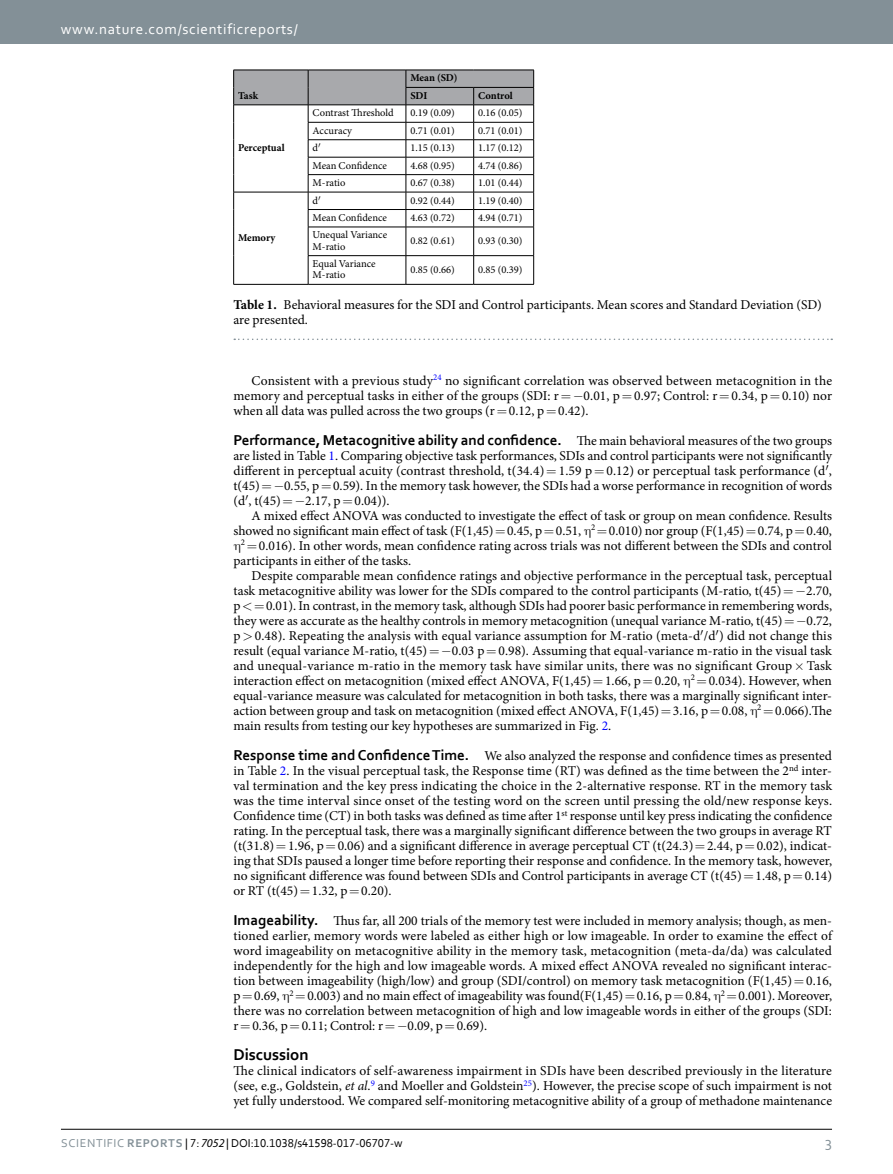
<style>
.page{position:relative;width:893px;height:1174px;background:#fff}
.page>*{position:absolute;margin:0;border:0;box-sizing:border-box;transform-origin:0 0}
.t1{font:16.5px "Corbel Bold 2";color:#000}
.t2{font:700 15px "Corbel";letter-spacing:-.005em;color:#000}
.t3{font:15px "Corbel 2";letter-spacing:.045em;color:#fff}
.t4{font:15px "Corbel 2";color:#839097}
.t5{font:13.5px/15px "Minion Pro";color:#000;text-align:justify}
.t6{font:12px "Corbel";color:#000}
.t7{font:10.5px/11.2px "Minion Pro";color:#000}
.t8{font:700 10.5px/17.4px "Minion Pro";letter-spacing:-.005em;color:#000}
.s1{font-weight:700}
.s2{font-family:"Minion Pro";font-weight:400;font-size:13.5px}
.s3{color:#00f}
.s4{font-family:"Corbel";font-weight:700;font-size:15px}
.s5{font-style:italic}
.s6{font-family:"Corbel 2";color:#839097}
.s7{font-family:"Corbel Bold 2";color:#839097}
.s8{font-family:"Myriad Pro";font-style:italic}
</style>
<div class="page">
<div style="left:0;top:0;width:893px;height:43px;background:#839097"></div>
<hr style="left:61px;top:1129px;width:771px;height:1px;background:#000">
<svg style="left:234px;top:338px;width:598px;height:2px"></svg>
<hr style="left:233px;top:284px;width:75px;height:1px;background:#000">
<hr style="left:308px;top:284px;width:98px;height:1px;background:#000">
<hr style="left:406px;top:284px;width:68px;height:1px;background:#000">
<hr style="left:474px;top:284px;width:60px;height:1px;background:#000">
<svg style="left:233px;top:70px;width:301px;height:214px"></svg>
<p class="t3" style="left:61px;top:19px;width:238px">www.nature.com/scientificreports/</p>
<p class="t8" style="left:238px;top:87px;width:22px">Task</p>
<p class="t8" style="left:238px;top:139px;width:48px">Perceptual</p>
<p class="t8" style="left:410px;top:69px;width:49px">Mean (SD)<br>SDI</p>
<p class="t8" style="left:478px;top:87px;width:36px">Control</p>
<p class="t7" style="left:313px;top:107px;width:83px">Contrast Threshold</p>
<p class="t7" style="left:410px;top:107px;width:46px">0.19 (0.09)</p>
<p class="t7" style="left:478px;top:107px;width:46px">0.16 (0.05)</p>
<p class="t7" style="left:313px;top:125px;width:41px">Accuracy</p>
<p class="t7" style="left:410px;top:125px;width:46px">0.71 (0.01)</p>
<p class="t7" style="left:478px;top:125px;width:46px">0.71 (0.01)</p>
<p class="t7" style="left:313px;top:142px;width:7px">d</p>
<p class="t7" style="left:410px;top:142px;width:46px">1.15 (0.13)</p>
<p class="t7" style="left:478px;top:142px;width:46px">1.17 (0.12)</p>
<p class="t7" style="left:313px;top:160px;width:76px">Mean Confidence</p>
<p class="t7" style="left:410px;top:160px;width:46px">4.68 (0.95)</p>
<p class="t7" style="left:478px;top:160px;width:46px">4.74 (0.86)</p>
<p class="t7" style="left:313px;top:177px;width:34px">M-ratio</p>
<p class="t7" style="left:410px;top:177px;width:46px">0.67 (0.38)</p>
<p class="t7" style="left:478px;top:177px;width:46px">1.01 (0.44)</p>
<p class="t7" style="left:313px;top:195px;width:7px">d</p>
<p class="t7" style="left:410px;top:195px;width:46px">0.92 (0.44)</p>
<p class="t7" style="left:478px;top:195px;width:46px">1.19 (0.40)</p>
<p class="t7" style="left:313px;top:212px;width:76px">Mean Confidence</p>
<p class="t7" style="left:410px;top:212px;width:46px">4.63 (0.72)</p>
<p class="t7" style="left:478px;top:212px;width:46px">4.94 (0.71)</p>
<p class="t7" style="left:313px;top:229px;width:76px">Unequal Variance<br>M-ratio</p>
<p class="t7" style="left:410px;top:235px;width:46px">0.82 (0.61)</p>
<p class="t7" style="left:478px;top:235px;width:46px">0.93 (0.30)</p>
<p class="t7" style="left:313px;top:258px;width:65px">Equal Variance<br>M-ratio</p>
<p class="t7" style="left:410px;top:264px;width:46px">0.85 (0.66)</p>
<p class="t7" style="left:478px;top:264px;width:46px">0.85 (0.39)</p>
<p class="t5" style="left:233px;top:297px;width:590px"><span class="s1">Table 1.</span> Behavioral measures for the SDI and Control participants. Mean scores and Standard Deviation (SD) are presented.</p>
<p class="t8" style="left:238px;top:229px;width:39px">Memory</p>
<p class="t5" style="left:233px;top:373px;width:600px;text-indent:18px">Consistent with a previous study<sup>24</sup> no significant correlation was observed between metacognition in the memory and perceptual tasks in either of the groups (SDI: r −0.01, p 0.97; Control: r 0.34, p 0.10) nor when all data was pulled across the two groups (r 0.12, p 0.42).</p>
<p class="t2" style="left:233px;top:431px;width:600px">Performance, Metacognitive ability and confidence. <span class="s2">The main behavioral measures of the two groups</span></p>
<p class="t5" style="left:233px;top:448px;width:600px">are listed in Table <span class="s3">1</span>. Comparing objective task performances, SDIs and control participants were not significantly different in perceptual acuity (contrast threshold, t(34.4) 1.59 p 0.12) or perceptual task performance (d , t(45) −0.55, p 0.59). In the memory task however, the SDIs had a worse performance in recognition of words (d , t(45) −2.17, p 0.04)).</p>
<p class="t5" style="left:251px;top:508px;width:582px">A mixed effect ANOVA was conducted to investigate the effect of task or group on mean confidence. Results</p>
<p class="t5" style="left:233px;top:523px;width:600px">showed no significant main effect of task (F(1,45) 0.45, p 0.51, <sup>2</sup> 0.010) nor group (F(1,45) 0.74, p 0.40,</p>
<p class="t5" style="left:241px;top:538px;width:593px"><sup>2</sup> 0.016). In other words, mean confidence rating across trials was not different between the SDIs and control</p>
<p class="t5" style="left:233px;top:553px;width:179px">participants in either of the tasks.</p>
<p class="t5" style="left:251px;top:568px;width:582px">Despite comparable mean confidence ratings and objective performance in the perceptual task, perceptual</p>
<p class="t5" style="left:233px;top:583px;width:600px">task metacognitive ability was lower for the SDIs compared to the control participants (M-ratio, t(45) −2.70,</p>
<p class="t5" style="left:233px;top:598px;width:9px">p</p>
<p class="t5" style="left:233px;top:598px;width:600px;text-indent:33px">0.01). In contrast, in the memory task, although SDIs had poorer basic performance in remembering words, they were as accurate as the healthy controls in memory metacognition (unequal variance M-ratio, t(45) −0.72, p 0.48). Repeating the analysis with equal variance assumption for M-ratio (meta-d /d ) did not change this result (equal variance M-ratio, t(45) −0.03 p 0.98). Assuming that equal-variance m-ratio in the visual task and unequal-variance m-ratio in the memory task have similar units, there was no significant Group Task interaction effect on metacognition (mixed effect ANOVA, F(1,45) 1.66, p 0.20, <sup>2</sup> 0.034). However, when equal-variance measure was calculated for metacognition in both tasks, there was a marginally significant inter&shy;action between group and task on metacognition (mixed effect ANOVA, F(1,45) 3.16, p 0.08, <sup>2</sup> 0.066).The main results from testing our key hypotheses are summarized in Fig. <span class="s3">2</span>.</p>
<p class="t5" style="left:233px;top:748px;width:600px"><span class="s4">Response time and Confidence Time.</span> We also analyzed the response and confidence times as presented in Table <span class="s3">2</span>. In the visual perceptual task, the Response time (RT) was defined as the time between the 2<sup>nd</sup> inter&shy;val termination and the key press indicating the choice in the 2-alternative response. RT in the memory task was the time interval since onset of the testing word on the screen until pressing the old/new response keys.<br>Confidence time (CT) in both tasks was defined as time after 1<sup>st</sup> response until key press indicating the confidence rating. In the perceptual task, there was a marginally significant difference between the two groups in average RT (t(31.8) 1.96, p 0.06) and a significant difference in average perceptual CT (t(24.3) 2.44, p 0.02), indicat&shy;ing that SDIs paused a longer time before reporting their response and confidence. In the memory task, however, no significant difference was found between SDIs and Control participants in average CT (t(45) 1.48, p 0.14) or RT (t(45) 1.32, p 0.20).</p>
<p class="t5" style="left:233px;top:913px;width:600px"><span class="s4">Imageability.</span> Thus far, all 200 trials of the memory test were included in memory analysis; though, as men&shy;tioned earlier, memory words were labeled as either high or low imageable. In order to examine the effect of word imageability on metacognitive ability in the memory task, metacognition (meta-da/da) was calculated independently for the high and low imageable words. A mixed effect ANOVA revealed no significant interac&shy;tion between imageability (high/low) and group (SDI/control) on memory task metacognition (F(1,45) 0.16, p 0.69, <sup>2</sup> 0.003) and no main effect of imageability was found(F(1,45) 0.16, p 0.84, <sup>2</sup> 0.001). Moreover, there was no correlation between metacognition of high and low imageable words in either of the groups (SDI: r 0.36, p 0.11; Control: r −0.09, p 0.69).</p>
<p class="t1" style="left:233px;top:1044px;width:77px">Discussion</p>
<p class="t5" style="left:233px;top:1063px;width:600px">The clinical indicators of self-awareness impairment in SDIs have been described previously in the literature (see, e.g., Goldstein, <span class="s5">et al</span>.<sup>9</sup> and Moeller and Goldstein<sup>25</sup>). However, the precise scope of such impairment is not yet fully understood. We compared self-monitoring metacognitive ability of a group of methadone maintenance</p>
<p class="t6" style="left:61px;top:1135px;width:343px"><span class="s6">SCIENTIFIC</span> <span class="s7">REPOrTS</span> | 7: <span class="s8">7052</span> | DOI:10.1038/s41598-017-06707-w</p>
<p class="t4" style="left:825px;top:1132px;width:8px">3</p>
</div>
